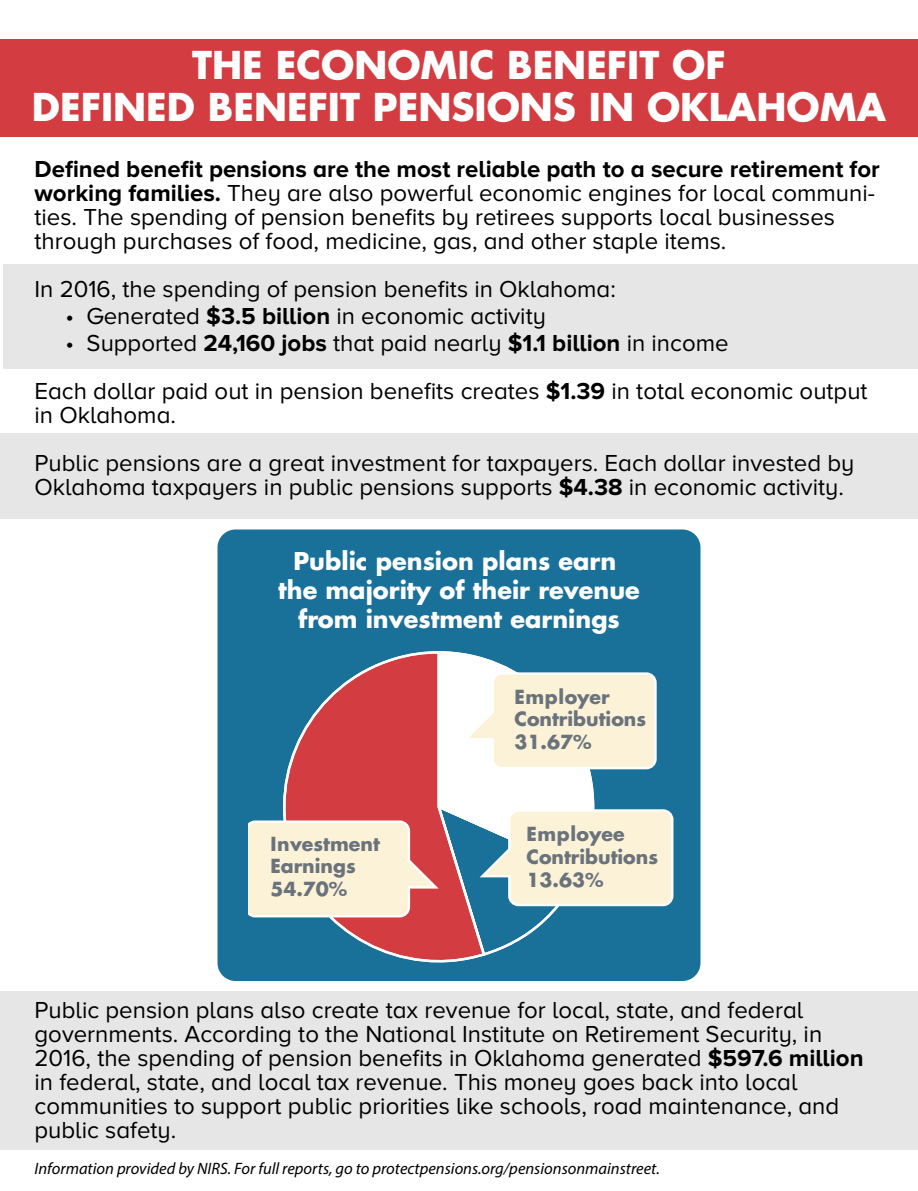
<style>
.page{position:relative;width:918px;height:1191px;background:#fff}
.page>*{position:absolute;margin:0;border:0;box-sizing:border-box;transform-origin:0 0}
.t1{font:700 37.5px/42px "Futura";color:#fff;text-align:center}
.t2{font:24px/24px "Proxima Nova A";color:#000}
.t3{font:700 24px/28.8px "Futura";color:#fff;text-align:center}
.t4{font:700 19.05px/22.8px "Futura";color:#6a737b}
.t5{font:italic 16.5px "Myriad Pro";color:#000}
.s1{font-weight:700}
</style>
<div class="page">
<div style="left:0;top:39px;width:918px;height:97px;background:#d33d42"></div>
<div style="left:3px;top:264px;width:915px;height:105px;background:#e6e6e6"></div>
<div style="left:0;top:992px;width:918px;height:158px;background:#e6e6e6"></div>
<div style="left:218px;top:530px;width:482px;height:451px;background:#19719a;border-radius:18px"></div>
<div style="left:0;top:434px;width:918px;height:85px;background:#e6e6e6"></div>
<svg style="left:398px;top:957px;width:81px;height:6px"></svg>
<svg style="left:249px;top:651px;width:425px;height:306px"></svg>
<h1 class="t1" style="left:32px;top:43px;width:856px">THE ECONOMIC BENEFIT OF<br>DEFINED BENEFIT PENSIONS IN OKLAHOMA</h1>
<p class="t2" style="left:34px;top:156px;width:847px"><span class="s1">Defined benefit pensions are the most reliable path to a secure retirement for working families.</span> They are also powerful economic engines for local communi&shy;ties. The spending of pension benefits by retirees supports local businesses through purchases of food, medicine, gas, and other staple items.</p>
<p class="t2" style="left:34px;top:276px;width:583px">In 2016, the spending of pension benefits in Oklahoma:</p>
<p class="t2" style="left:66px;top:303px;width:482px">• Generated <span class="s1">$3.5 billion</span> in economic activity</p>
<p class="t2" style="left:34px;top:318px;width:835px;line-height:48px;text-indent:31px">• Supported <span class="s1">24,160 jobs</span> that paid nearly <span class="s1">$1.1 billion</span> in income<br>Each dollar paid out in pension benefits creates <span class="s1">$1.39</span> in total economic output</p>
<p class="t2" style="left:34px;top:390px;width:822px;line-height:48px">in Oklahoma.<br>Public pensions are a great investment for taxpayers. Each dollar invested by</p>
<p class="t2" style="left:34px;top:474px;width:811px">Oklahoma taxpayers in public pensions supports <span class="s1">$4.38</span> in economic activity.</p>
<p class="t3" style="left:278px;top:546px;width:363px">Public pension plans earn the majority of their revenue from investment earnings</p>
<p class="t4" style="left:515px;top:685px;width:133px">Employer<br>Contributions<br>31.67%</p>
<p class="t4" style="left:270px;top:832px;width:111px">Investment<br>Earnings<br>54.70%</p>
<p class="t4" style="left:526px;top:822px;width:133px">Employee<br>Contributions<br>13.63%</p>
<p class="t2" style="left:34px;top:998px;width:831px">Public pension plans also create tax revenue for local, state, and federal governments. According to the National Institute on Retirement Security, in 2016, the spending of pension benefits in Oklahoma generated <span class="s1">$597.6 million </span>in federal, state, and local tax revenue. This money goes back into local communities to support public priorities like schools, road maintenance, and public safety.</p>
<p class="t5" style="left:34px;top:1158px;width:627px">Information provided by NIRS. For full reports, go to protectpensions.org/pensionsonmainstreet.</p>
</div>
